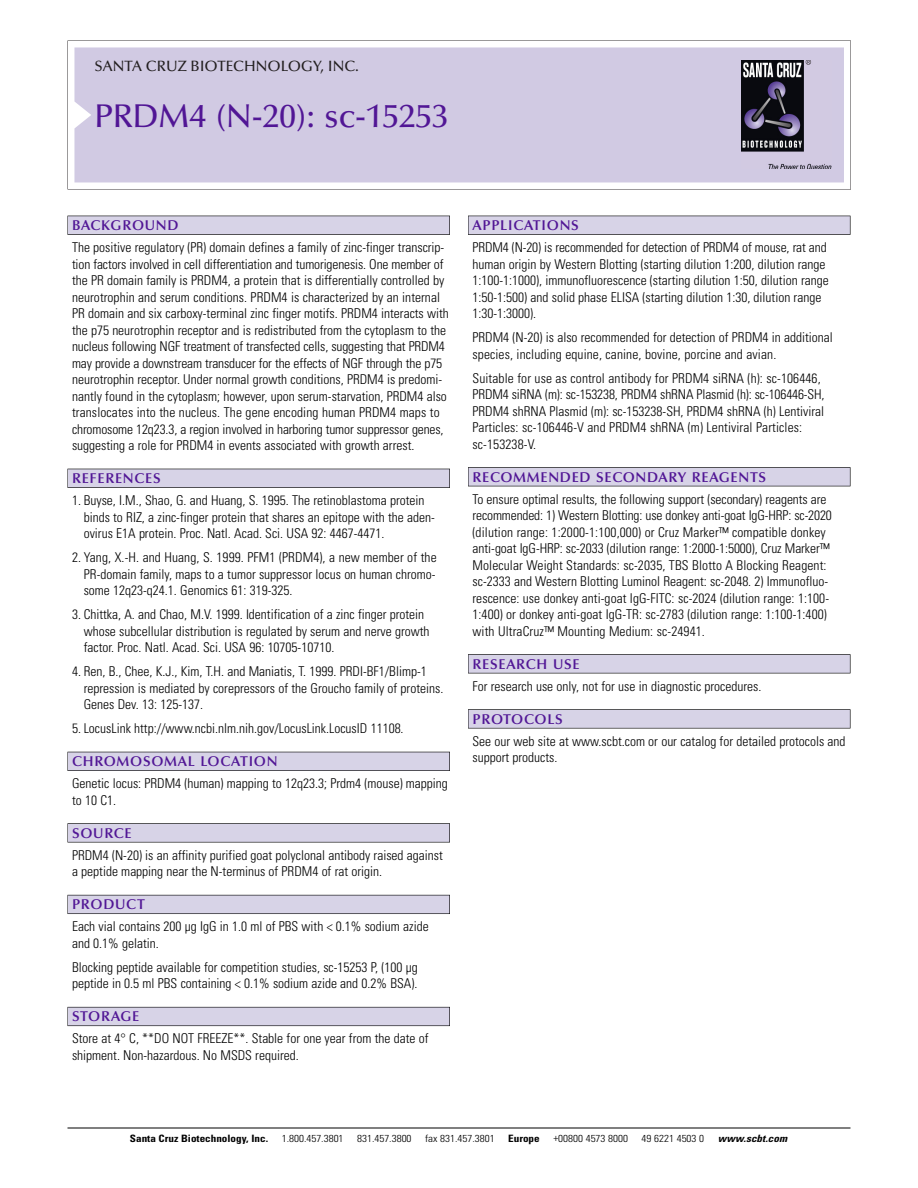
<style>
.page{position:relative;width:918px;height:1188px;background:#fff}
.page>*{position:absolute;margin:0;border:0;box-sizing:border-box;transform-origin:0 0}
.t1{font:500 33px "Optima";color:#511695}
.t2{font:500 15px "Optima";color:#231f20}
.t3{font:600 14.25px "Optima";letter-spacing:.05em;color:#511695}
.t4{font:300 condensed 13.5px/16.5px "Univers";color:#000}
.t5{font:300 condensed 10.2px "Univers";color:#000;scale:1.1 1}
.t6{font:700 condensed 10.2px "Univers";color:#000;scale:1.1 1}
.t7{font:italic 700 condensed 10.2px "Univers";letter-spacing:.005em;color:#000;scale:1.1 1}
</style>
<div class="page">
<svg style="left:68px;top:40px;width:783px;height:149px"></svg>
<div style="left:74px;top:47px;width:770px;height:135px;background:#d1cae3"></div>
<img style="left:741px;top:60px;width:90px;height:108px">
<div style="left:468px;top:216px;width:382px;height:19px;background:#525155"></div>
<div style="left:468px;top:216px;width:382px;height:18px;background:#d7d3e7"></div>
<div style="left:468px;top:467px;width:382px;height:19px;background:#525155"></div>
<div style="left:468px;top:468px;width:382px;height:18px;background:#d7d3e7"></div>
<div style="left:468px;top:654px;width:382px;height:19px;background:#545357"></div>
<div style="left:468px;top:655px;width:382px;height:18px;background:#d7d3e7"></div>
<div style="left:468px;top:709px;width:382px;height:19px;background:#575759"></div>
<div style="left:468px;top:710px;width:382px;height:18px;background:#d7d3e7"></div>
<hr style="left:68px;top:1128px;width:782px;height:1px;background:#000">
<div style="left:68px;top:216px;width:382px;height:19px;background:#525155"></div>
<div style="left:68px;top:216px;width:381px;height:18px;background:#d7d3e7"></div>
<div style="left:68px;top:469px;width:382px;height:19px;background:#515055"></div>
<div style="left:68px;top:469px;width:381px;height:18px;background:#d7d3e7"></div>
<div style="left:68px;top:752px;width:382px;height:19px;background:#525158"></div>
<div style="left:68px;top:752px;width:381px;height:18px;background:#d7d3e7"></div>
<div style="left:68px;top:823px;width:382px;height:19px;background:#575759"></div>
<div style="left:68px;top:824px;width:381px;height:18px;background:#d7d3e7"></div>
<div style="left:68px;top:895px;width:382px;height:19px;background:#5b5a62"></div>
<div style="left:68px;top:895px;width:381px;height:18px;background:#d7d3e7"></div>
<div style="left:68px;top:1007px;width:382px;height:19px;background:#66646e"></div>
<div style="left:68px;top:1007px;width:381px;height:18px;background:#d7d3e7"></div>
<p class="t2" style="left:94px;top:61px;width:266px">SANTA CRUZ BIOTECHNOLOGY, INC.</p>
<h1 class="t1" style="left:94px;top:103px;width:356px">PRDM4 (N-20): sc-15253</h1>
<p class="t3" style="left:72px;top:219px;width:108px">BACKGROUND</p>
<p class="t4" style="left:72px;top:240px;width:378px">The positive regulatory (PR) domain defines a family of zinc-finger transcrip&shy;tion factors involved in cell differentiation and tumorigenesis. One member of the PR domain family is PRDM4, a protein that is differentially controlled by neurotrophin and serum conditions. PRDM4 is characterized by an internal PR domain and six carboxy-terminal zinc finger motifs. PRDM4 interacts with the p75 neurotrophin receptor and is redistributed from the cytoplasm to the nucleus following NGF treatment of transfected cells, suggesting that PRDM4 may provide a downstream transducer for the effects of NGF through the p75 neurotrophin receptor. Under normal growth conditions, PRDM4 is predomi&shy;nantly found in the cytoplasm; however, upon serum-starvation, PRDM4 also translocates into the nucleus. The gene encoding human PRDM4 maps to chromosome 12q23.3, a region involved in harboring tumor suppressor genes, suggesting a role for PRDM4 in events associated with growth arrest.</p>
<p class="t3" style="left:72px;top:473px;width:90px">REFERENCES</p>
<p class="t4" style="left:84px;top:493px;width:353px;text-indent:-12px">1. Buyse, I.M., Shao, G. and Huang, S. 1995. The retinoblastoma protein binds to RIZ, a zinc-finger protein that shares an epitope with the aden&shy;ovirus E1A protein. Proc. Natl. Acad. Sci. USA 92: 4467-4471.</p>
<p class="t4" style="left:84px;top:550px;width:354px;text-align:justify;text-indent:-12px">2. Yang, X.-H. and Huang, S. 1999. PFM1 (PRDM4), a new member of the PR-domain family, maps to a tumor suppressor locus on human chromo&shy;some 12q23-q24.1. Genomics 61: 319-325.</p>
<p class="t4" style="left:84px;top:607px;width:347px;text-indent:-12px">3. Chittka, A. and Chao, M.V. 1999. Identification of a zinc finger protein whose subcellular distribution is regulated by serum and nerve growth factor. Proc. Natl. Acad. Sci. USA 96: 10705-10710.</p>
<p class="t4" style="left:84px;top:664px;width:361px;text-indent:-12px">4. Ren, B., Chee, K.J., Kim, T.H. and Maniatis, T. 1999. PRDI-BF1/Blimp-1 repression is mediated by corepressors of the Groucho family of proteins.<br>Genes Dev. 13: 125-137.</p>
<p class="t4" style="left:72px;top:721px;width:333px">5. LocusLink http://www.ncbi.nlm.nih.gov/LocusLink.LocusID 11108.</p>
<p class="t3" style="left:72px;top:756px;width:207px">CHROMOSOMAL LOCATION</p>
<p class="t4" style="left:72px;top:776px;width:377px">Genetic locus: PRDM4 (human) mapping to 12q23.3; Prdm4 (mouse) mapping to 10 C1.</p>
<p class="t3" style="left:72px;top:827px;width:61px">SOURCE</p>
<p class="t4" style="left:72px;top:848px;width:372px">PRDM4 (N-20) is an affinity purified goat polyclonal antibody raised against a peptide mapping near the N-terminus of PRDM4 of rat origin.</p>
<p class="t3" style="left:72px;top:899px;width:74px">PRODUCT</p>
<p class="t4" style="left:72px;top:919px;width:358px">Each vial contains 200 µg IgG in 1.0 ml of PBS with &lt; 0.1% sodium azide and 0.1% gelatin.</p>
<p class="t4" style="left:72px;top:960px;width:347px">Blocking peptide available for competition studies, sc-15253 P, (100 µg peptide in 0.5 ml PBS containing &lt; 0.1% sodium azide and 0.2% BSA).</p>
<p class="t3" style="left:72px;top:1011px;width:69px">STORAGE</p>
<p class="t4" style="left:72px;top:1031px;width:358px">Store at 4° C, **DO NOT FREEZE**. Stable for one year from the date of shipment. Non-hazardous. No MSDS required.</p>
<p class="t3" style="left:473px;top:219px;width:108px">APPLICATIONS</p>
<p class="t4" style="left:473px;top:240px;width:358px">PRDM4 (N-20) is recommended for detection of PRDM4 of mouse, rat and human origin by Western Blotting (starting dilution 1:200, dilution range 1:100-1:1000), immunofluorescence (starting dilution 1:50, dilution range 1:50-1:500) and solid phase ELISA (starting dilution 1:30, dilution range 1:30-1:3000).</p>
<p class="t4" style="left:473px;top:330px;width:362px">PRDM4 (N-20) is also recommended for detection of PRDM4 in additional species, including equine, canine, bovine, porcine and avian.</p>
<p class="t4" style="left:473px;top:371px;width:354px">Suitable for use as control antibody for PRDM4 siRNA (h): sc-106446, PRDM4 siRNA (m): sc-153238, PRDM4 shRNA Plasmid (h): sc-106446-SH, PRDM4 shRNA Plasmid (m): sc-153238-SH, PRDM4 shRNA (h) Lentiviral Particles: sc-106446-V and PRDM4 shRNA (m) Lentiviral Particles: sc-153238-V.</p>
<p class="t3" style="left:473px;top:471px;width:295px">RECOMMENDED SECONDARY REAGENTS</p>
<p class="t4" style="left:473px;top:492px;width:361px">To ensure optimal results, the following support (secondary) reagents are recommended: 1) Western Blotting: use donkey anti-goat IgG-HRP: sc-2020 (dilution range: 1:2000-1:100,000) or Cruz Marker™ compatible donkey anti-goat IgG-HRP: sc-2033 (dilution range: 1:2000-1:5000), Cruz Marker™ Molecular Weight Standards: sc-2035, TBS Blotto A Blocking Reagent: sc-2333 and Western Blotting Luminol Reagent: sc-2048. 2) Immunofluo&shy;rescence: use donkey anti-goat IgG-FITC: sc-2024 (dilution range: 1:100- 1:400) or donkey anti-goat IgG-TR: sc-2783 (dilution range: 1:100-1:400) with UltraCruz™ Mounting Medium: sc-24941.</p>
<p class="t3" style="left:473px;top:658px;width:109px">RESEARCH USE</p>
<p class="t4" style="left:473px;top:679px;width:290px">For research use only, not for use in diagnostic procedures.</p>
<p class="t3" style="left:473px;top:713px;width:92px">PROTOCOLS</p>
<p class="t4" style="left:473px;top:734px;width:375px">See our web site at www.scbt.com or our catalog for detailed protocols and support products.</p>
<p class="t6" style="left:130px;top:1135px;width:127px">Santa Cruz Biotechnology, Inc.</p>
<p class="t5" style="left:282px;top:1135px;width:58px">1.800.457.3801</p>
<p class="t5" style="left:357px;top:1135px;width:51px">831.457.3800</p>
<p class="t5" style="left:425px;top:1135px;width:65px">fax 831.457.3801</p>
<p class="t6" style="left:508px;top:1135px;width:30px">Europe</p>
<p class="t5" style="left:553px;top:1135px;width:69px">+00800 4573 8000</p>
<p class="t5" style="left:642px;top:1135px;width:58px">49 6221 4503 0</p>
<p class="t7" style="left:718px;top:1135px;width:64px">www.scbt.com</p>
</div>
